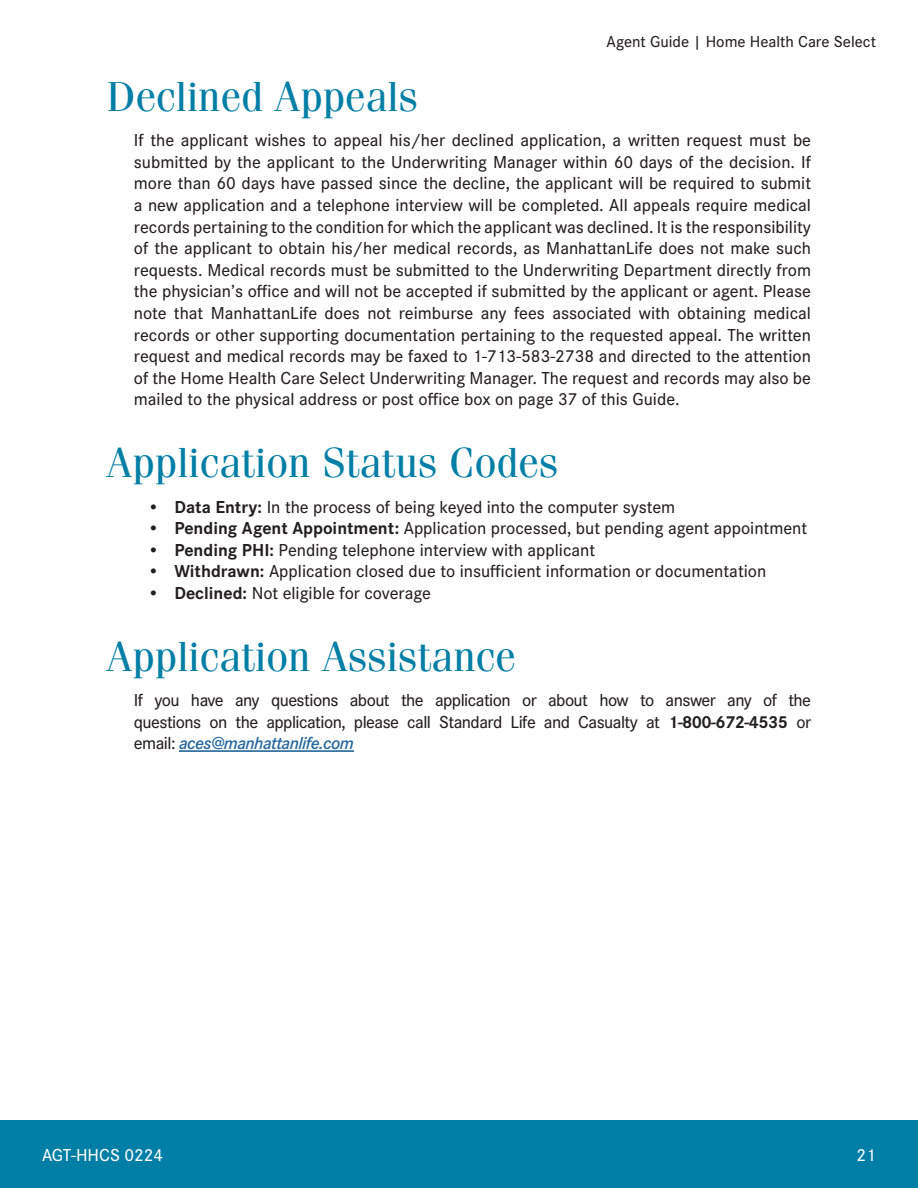
<style>
.page{position:relative;width:918px;height:1188px;background:#fff}
.page>*{position:absolute;margin:0;border:0;box-sizing:border-box;transform-origin:0 0}
.Agent_Guide_Titles{font:42px "Fenice Pro ITC";color:#007ea5}
.t1{font:500 18px/21.6px "Corporate S Pro";color:#231f20;text-align:justify}
.t2{font:500 18px "Corporate S Pro";color:#fff}
.t3{font:500 16.5px "Corporate S Pro";color:#231f20}
.s1{font-weight:700}
.s2{font-weight:600;font-style:italic;color:#2869a0}
</style>
<div class="page">
<div style="left:0;top:1120px;width:918px;height:68px;background:#007ea5"></div>
<hr style="left:179px;top:750px;width:175px;height:2px;background:#2869a0">
<p class="t3" style="left:606px;top:29px;width:271px">Agent Guide | Home Health Care Select</p>
<p class="Agent_Guide_Titles" style="left:107px;top:71px;width:313px">Declined Appeals</p>
<p class="t1" style="left:134px;top:128px;width:679px">If the applicant wishes to appeal his/her declined application, a written request must be submitted by the applicant to the Underwriting Manager within 60 days of the decision. If more than 60 days have passed since the decline, the applicant will be required to submit a new application and a telephone interview will be completed. All appeals require medical records pertaining to the condition for which the applicant was declined. It is the responsibility of the applicant to obtain his/her medical records, as ManhattanLife does not make such requests. Medical records must be submitted to the Underwriting Department directly from the physician’s office and will not be accepted if submitted by the applicant or agent. Please note that ManhattanLife does not reimburse any fees associated with obtaining medical records or other supporting documentation pertaining to the requested appeal. The written request and medical records may be faxed to 1-713-583-2738 and directed to the attention of the Home Health Care Select Underwriting Manager. The request and records may also be mailed to the physical address or post office box on page 37 of this Guide.</p>
<p class="Agent_Guide_Titles" style="left:107px;top:437px;width:453px">Application Status Codes</p>
<p class="t1" style="left:147px;top:494px;width:529px"><span class="s1">• Data Entry:</span> In the process of being keyed into the computer system</p>
<p class="t1" style="left:147px;top:516px;width:661px"><span class="s1">• Pending Agent Appointment:</span> Application processed, but pending agent appointment</p>
<p class="t1" style="left:147px;top:537px;width:449px"><span class="s1">• Pending PHI:</span> Pending telephone interview with applicant</p>
<p class="t1" style="left:147px;top:559px;width:620px"><span class="s1">• Withdrawn:</span> Application closed due to insufficient information or documentation</p>
<p class="t1" style="left:147px;top:581px;width:285px"><span class="s1">• Declined:</span> Not eligible for coverage</p>
<p class="Agent_Guide_Titles" style="left:107px;top:631px;width:411px">Application Assistance</p>
<p class="t1" style="left:134px;top:688px;width:679px">If you have any questions about the application or about how to answer any of the questions on the application, please call Standard Life and Casualty at <span class="s1">1-800-672-4535</span> or email: <span class="s2">aces@manhattanlife.com</span></p>
<p class="t2" style="left:42px;top:1141px;width:123px">AGT-HHCS 0224</p>
<p class="t2" style="left:857px;top:1141px;width:21px">21</p>
</div>
